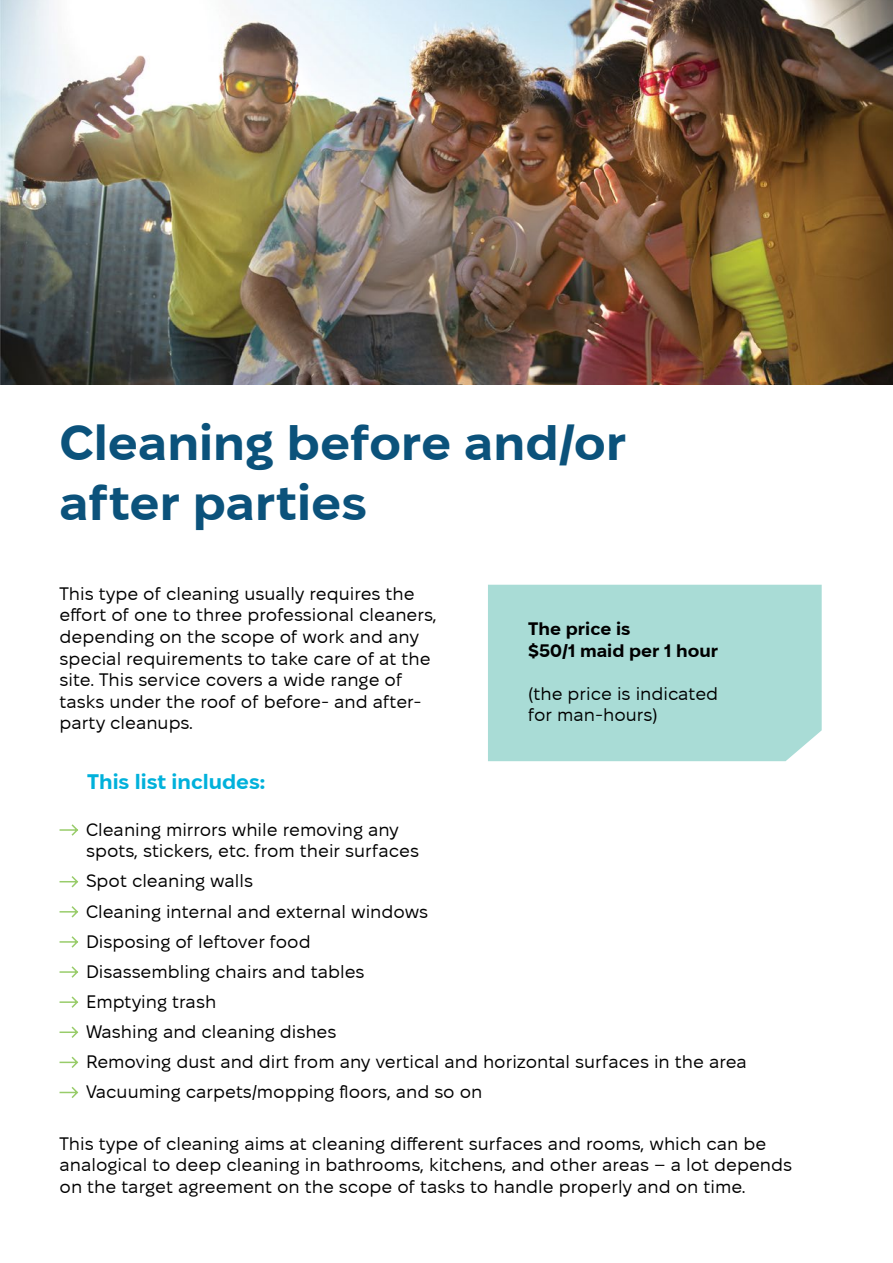
<style>
.page{position:relative;width:893px;height:1263px;background:#fff}
.page>*{position:absolute;margin:0;border:0;box-sizing:border-box;transform-origin:0 0}
.t1{font:700 49.5px/59.4px "Fixel Display";color:#0b527b}
.t2{font:700 21px "Fixel Display";color:#00b1db}
.t3{font:18px/21.6px "Fixel Display";color:#000}
.t4{font:700 18px/21.6px "Fixel Display";color:#000}
</style>
<div class="page">
<img style="left:0;top:0;width:893px;height:385px">
<svg style="left:59px;top:824px;width:19px;height:12px"></svg>
<svg style="left:59px;top:876px;width:20px;height:12px"></svg>
<svg style="left:59px;top:906px;width:20px;height:12px"></svg>
<svg style="left:59px;top:936px;width:19px;height:12px"></svg>
<svg style="left:59px;top:966px;width:19px;height:12px"></svg>
<svg style="left:59px;top:996px;width:20px;height:12px"></svg>
<svg style="left:59px;top:1026px;width:20px;height:12px"></svg>
<svg style="left:59px;top:1056px;width:20px;height:12px"></svg>
<svg style="left:59px;top:1087px;width:20px;height:11px"></svg>
<div style="left:488px;top:585px;width:334px;height:176px;background:#a9dcd6"></div>
<h1 class="t1" style="left:60px;top:413px;width:568px">Cleaning before and/or after parties</h1>
<p class="t3" style="left:60px;top:582px;width:379px">This type of cleaning usually requires the effort of one to three professional cleaners, depending on the scope of work and any special requirements to take care of at the site. This service covers a wide range of tasks under the roof of before- and after&shy;party cleanups.</p>
<p class="t2" style="left:87px;top:769px;width:180px">This list includes:</p>
<p class="t3" style="left:86px;top:818px;width:334px">Cleaning mirrors while removing any spots, stickers, etc. from their surfaces</p>
<p class="t3" style="left:86px;top:866px;width:662px;line-height:30.2px">Spot cleaning walls<br>Cleaning internal and external windows<br>Disposing of leftover food<br>Disassembling chairs and tables<br>Emptying trash<br>Washing and cleaning dishes<br>Removing dust and dirt from any vertical and horizontal surfaces in the area Vacuuming carpets/mopping floors, and so on</p>
<p class="t3" style="left:60px;top:1132px;width:734px">This type of cleaning aims at cleaning different surfaces and rooms, which can be analogical to deep cleaning in bathrooms, kitchens, and other areas – a lot depends on the target agreement on the scope of tasks to handle properly and on time.</p>
<p class="t4" style="left:528px;top:618px;width:191px">The price is<br>$50/1 maid per 1 hour</p>
<p class="t3" style="left:528px;top:682px;width:191px">(the price is indicated for man-hours)</p>
</div>
